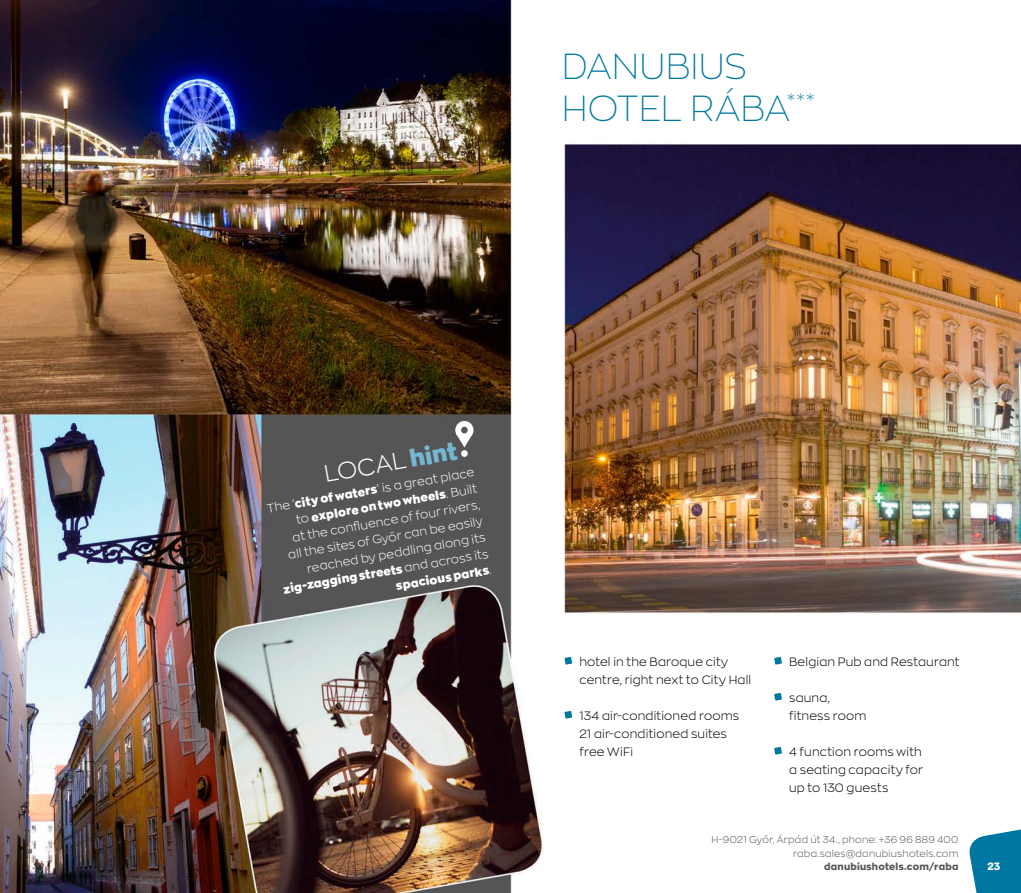
<style>
.page{position:relative;width:1021px;height:893px;background:#fff}
.page>*{position:absolute;margin:0;border:0;box-sizing:border-box;transform-origin:0 0}
.t1{font:100 36px/42px "Zona Pro";color:#0077a0}
.t2{font:300 23.7px "Zona Pro";color:#fff}
.t3{font:300 12px/18px "Zona Pro";letter-spacing:.015em;color:#000}
.t4{font:300 12px/16.5px "Zona Pro";color:#fff;text-align:right}
.t5{font:800 10.5px "Zona Pro";color:#fff}
.t6{font:300 9.75px/13.5px "Zona Pro";letter-spacing:.025em;color:#575756;text-align:right}
.t7{font:800 9.75px "Zona Pro";letter-spacing:.025em;color:#575756}
.s1{font-weight:900;color:#75b6d1}
.s2{font-weight:900}
</style>
<div class="page">
<img style="left:0;top:0;width:1020px;height:893px">
<svg style="left:564px;top:657px;width:8px;height:8px"></svg>
<svg style="left:564px;top:711px;width:8px;height:8px"></svg>
<svg style="left:774px;top:657px;width:8px;height:8px"></svg>
<svg style="left:774px;top:693px;width:8px;height:8px"></svg>
<svg style="left:774px;top:747px;width:8px;height:8px"></svg>
<div style="left:455px;top:421px;width:18px;height:18px;background:#fff;border-radius:50%"></div>
<svg style="left:456px;top:433px;width:17px;height:14px"></svg>
<div style="left:461px;top:427px;width:7px;height:6px;background:#575756;border-radius:50%"></div>
<div style="left:461px;top:450px;width:7px;height:7px;background:#fff;border-radius:50%"></div>
<svg style="left:966px;top:809px;width:54px;height:84px"></svg>
<h1 class="t1" style="left:561px;top:44px;width:25px">DANUBIUS<br>HOTEL</h1>
<h1 class="t1" style="left:690px;top:86px;width:126px">RÁBA<sup>***</sup></h1>
<h2 class="t2" style="left:321px;top:459px;width:142px;rotate:-10deg">Loc al <span class="s1">hint</span></h2>
<p class="t4" style="left:265px;top:500px;width:214px;rotate:-10deg">The ‘<span class="s2">city of waters</span>’ is a greatplace to <span class="s2">explore on two wheels</span>. Built atthe confluence offourrivers, allthe sites ofGyőrcan be easily reached by peddling along its <span class="s2">zig-zagging streets</span> and across its <span class="s2">spacious parks</span>.</p>
<p class="t3" style="left:579px;top:652px;width:173px">hotel in the Baroque city centre, right next to City Hall</p>
<p class="t3" style="left:579px;top:706px;width:161px">134 air-conditioned rooms<br>21 air-conditioned suites free WiFi</p>
<p class="t3" style="left:789px;top:652px;width:172px">Belgian Pub and Restaurant</p>
<p class="t3" style="left:789px;top:688px;width:79px">sauna, fitness room</p>
<p class="t3" style="left:789px;top:742px;width:136px">4 function rooms with a seating capacity for up to 130 guests</p>
<p class="t6" style="left:711px;top:833px;width:248px">H-9021 Győr, Árpád út 34., phone: +36 96 889 400 raba.sales@danubiushotels.com</p>
<p class="t7" style="left:824px;top:860px;width:136px">danubiushotels.com/raba</p>
<p class="t5" style="left:987px;top:860px;width:14px">23</p>
</div>
